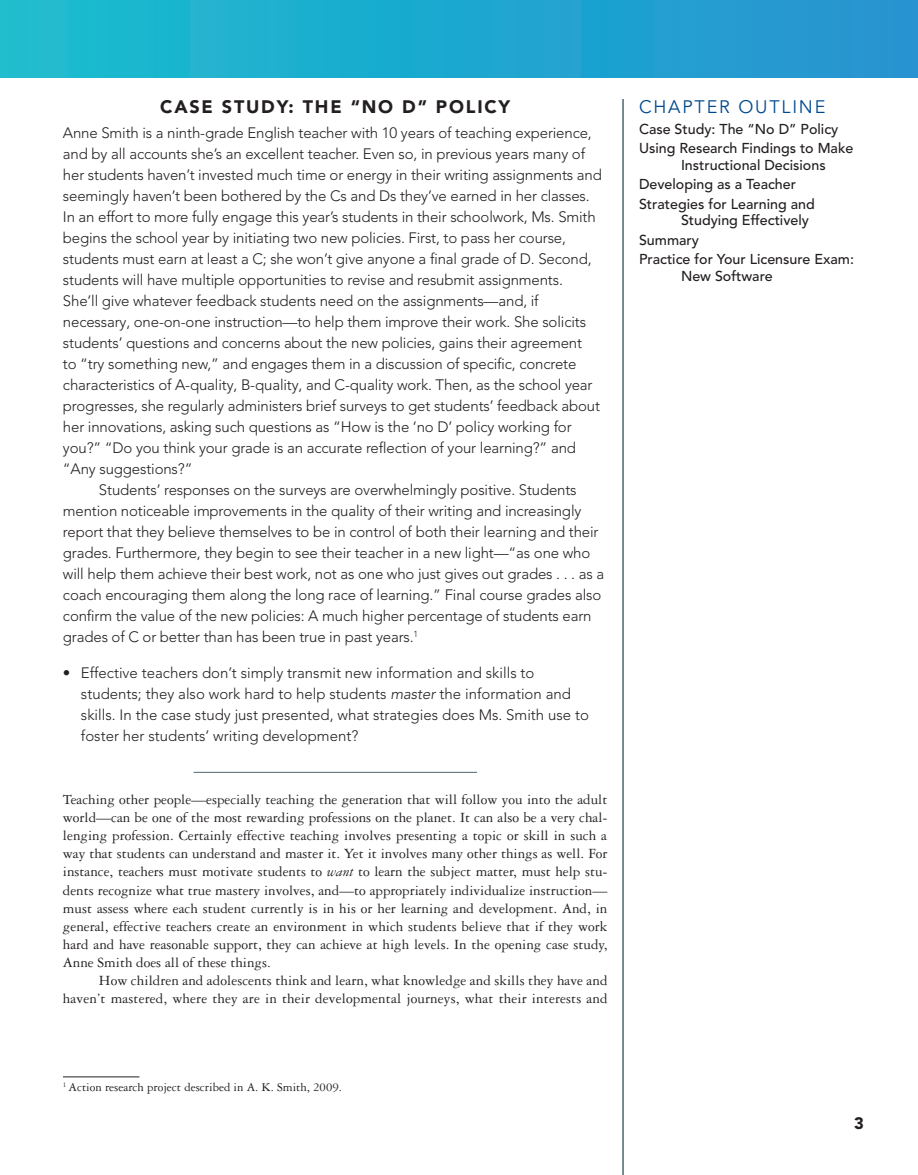
<style>
.page{position:relative;width:918px;height:1175px;background:#fff}
.page>*{position:absolute;margin:0;border:0;box-sizing:border-box;transform-origin:0 0}
.t1{font:900 18px "Avenir LT Pro";letter-spacing:.1em;color:#231f20}
.t2{font:18px "Avenir LT Pro";letter-spacing:.1em;color:#01498e}
.t3{font:900 16.5px "Avenir LT Pro";color:#231f20}
.t4{font:300 15px/21px "Avenir LT Pro";letter-spacing:-.01em;color:#231f20}
.t5{font:15px "Garamond 3 LT Pro";color:#231f20}
.t6{font:500 14.25px/19.5px "Avenir LT Pro";color:#231f20}
.t7{font:12.75px "Garamond 3 LT Pro";color:#231f20}
.s1{font-style:italic}
</style>
<div class="page">
<div style="left:0;top:0;width:918px;height:78px;background:linear-gradient(to right,#1abdce,#2593d1)"></div>
<hr style="left:623px;top:99px;width:1px;height:1075px;background:#647882">
<hr style="left:193px;top:771px;width:284px;height:2px;background:#647882">
<hr style="left:622px;top:99px;width:1px;height:1075px;background:#647882">
<hr style="left:63px;top:1076px;width:76px;height:1px;background:#231f20">
<p class="t1" style="left:160px;top:95px;width:352px">CASE STUDY: THE “NO D” POLICY</p>
<p class="t4" style="left:63px;top:122px;width:530px">Anne Smith is a ninth-grade English teacher with 10 years of teaching experience,</p>
<p class="t4" style="left:63px;top:143px;width:524px">and by all accounts she’s an excellent teacher. Even so, in previous years many of</p>
<p class="t4" style="left:63px;top:164px;width:540px">her students haven’t invested much time or energy in their writing assignments and</p>
<p class="t4" style="left:63px;top:185px;width:528px">seemingly haven’t been bothered by the Cs and Ds they’ve earned in her classes.</p>
<p class="t4" style="left:63px;top:206px;width:534px">In an effort to more fully engage this year’s students in their schoolwork, Ms. Smith</p>
<p class="t4" style="left:63px;top:227px;width:505px">begins the school year by initiating two new policies. First, to pass her course,</p>
<p class="t4" style="left:63px;top:248px;width:530px">students must earn at least a C; she won’t give anyone a final grade of D. Second,</p>
<p class="t4" style="left:63px;top:269px;width:501px">students will have multiple opportunities to revise and resubmit assignments.</p>
<p class="t4" style="left:63px;top:290px;width:477px">She’ll give whatever feedback students need on the assignments—and, if</p>
<p class="t4" style="left:63px;top:311px;width:525px">necessary, one-on-one instruction—to help them improve their work. She solicits</p>
<p class="t4" style="left:63px;top:332px;width:521px">students’ questions and concerns about the new policies, gains their agreement</p>
<p class="t4" style="left:63px;top:353px;width:515px">to “try something new,” and engages them in a discussion of specific, concrete</p>
<p class="t4" style="left:63px;top:374px;width:531px">characteristics of A-quality, B-quality, and C-quality work. Then, as the school year</p>
<p class="t4" style="left:63px;top:395px;width:539px">progresses, she regularly administers brief surveys to get students’ feedback about</p>
<p class="t4" style="left:63px;top:416px;width:510px">her innovations, asking such questions as “How is the ‘no D’ policy working for</p>
<p class="t4" style="left:63px;top:437px;width:515px">you?” “Do you think your grade is an accurate reflection of your learning?” and</p>
<p class="t4" style="left:63px;top:458px;width:131px">“Any suggestions?”</p>
<p class="t4" style="left:99px;top:479px;width:479px">Students’ responses on the surveys are overwhelmingly positive. Students</p>
<p class="t4" style="left:63px;top:500px;width:520px">mention noticeable improvements in the quality of their writing and increasingly</p>
<p class="t4" style="left:63px;top:521px;width:537px">report that they believe themselves to be in control of both their learning and their</p>
<p class="t4" style="left:63px;top:542px;width:529px">grades. Furthermore, they begin to see their teacher in a new light—“as one who</p>
<p class="t4" style="left:63px;top:563px;width:543px">will help them achieve their best work, not as one who just gives out grades . . . as a</p>
<p class="t4" style="left:63px;top:584px;width:540px">coach encouraging them along the long race of learning.” Final course grades also</p>
<p class="t4" style="left:63px;top:605px;width:530px">confirm the value of the new policies: A much higher percentage of students earn</p>
<p class="t4" style="left:63px;top:626px;width:357px">grades of C or better than has been true in past years.<sup>1</sup></p>
<p class="t4" style="left:81px;top:662px;width:510px;text-indent:-18px">• Effective teachers don’t simply transmit new information and skills to students; they also work hard to help students <span class="s1">master</span> the information and skills. In the case study just presented, what strategies does Ms. Smith use to foster her students’ writing development?</p>
<p class="t5" style="left:63px;top:791px;width:546px">Teaching other people—especially teaching the generation that will follow you into the adult</p>
<p class="t5" style="left:63px;top:809px;width:546px">world—can be one of the most rewarding professions on the planet. It can also be a very chal-</p>
<p class="t5" style="left:63px;top:827px;width:546px">lenging profession. Certainly effective teaching involves presenting a topic or skill in such a</p>
<p class="t5" style="left:63px;top:845px;width:546px">way that students can understand and master it. Yet it involves many other things as well. For</p>
<p class="t5" style="left:63px;top:863px;width:546px">instance, teachers must motivate students to <span class="s1">want</span> to learn the subject matter, must help stu-</p>
<p class="t5" style="left:63px;top:881px;width:546px">dents recognize what true mastery involves, and—to appropriately individualize instruction—</p>
<p class="t5" style="left:63px;top:899px;width:546px">must assess where each student currently is in his or her learning and development. And, in</p>
<p class="t5" style="left:63px;top:917px;width:546px">general, effective teachers create an environment in which students believe that if they work</p>
<p class="t5" style="left:63px;top:935px;width:546px">hard and have reasonable support, they can achieve at high levels. In the opening case study,</p>
<p class="t5" style="left:63px;top:953px;width:209px">Anne Smith does all of these things.</p>
<p class="t5" style="left:99px;top:971px;width:510px">How children and adolescents think and learn, what knowledge and skills they have and</p>
<p class="t5" style="left:63px;top:989px;width:546px">haven’t mastered, where they are in their developmental journeys, what their interests and</p>
<p class="t7" style="left:63px;top:1079px;width:280px"><sup>1</sup> Action research project described in A. K. Smith, 2009.</p>
<p class="t2" style="left:639px;top:96px;width:185px">CHAPTER OUTLI NE</p>
<p class="t6" style="left:639px;top:119px;width:216px">Case Study: The “No D” Policy<br>Using Research Findings to Make</p>
<p class="t6" style="left:639px;top:155px;width:188px;text-indent:42px">Instructional Decisions<br>Developing as a Teacher<br>Strategies for Learning and</p>
<p class="t6" style="left:639px;top:211px;width:216px;text-indent:42px">Studying Effectively<br>Summary<br>Practice for Your Licensure Exam:</p>
<p class="t6" style="left:681px;top:266px;width:93px">New Software</p>
<p class="t3" style="left:854px;top:1113px;width:11px">3</p>
</div>
